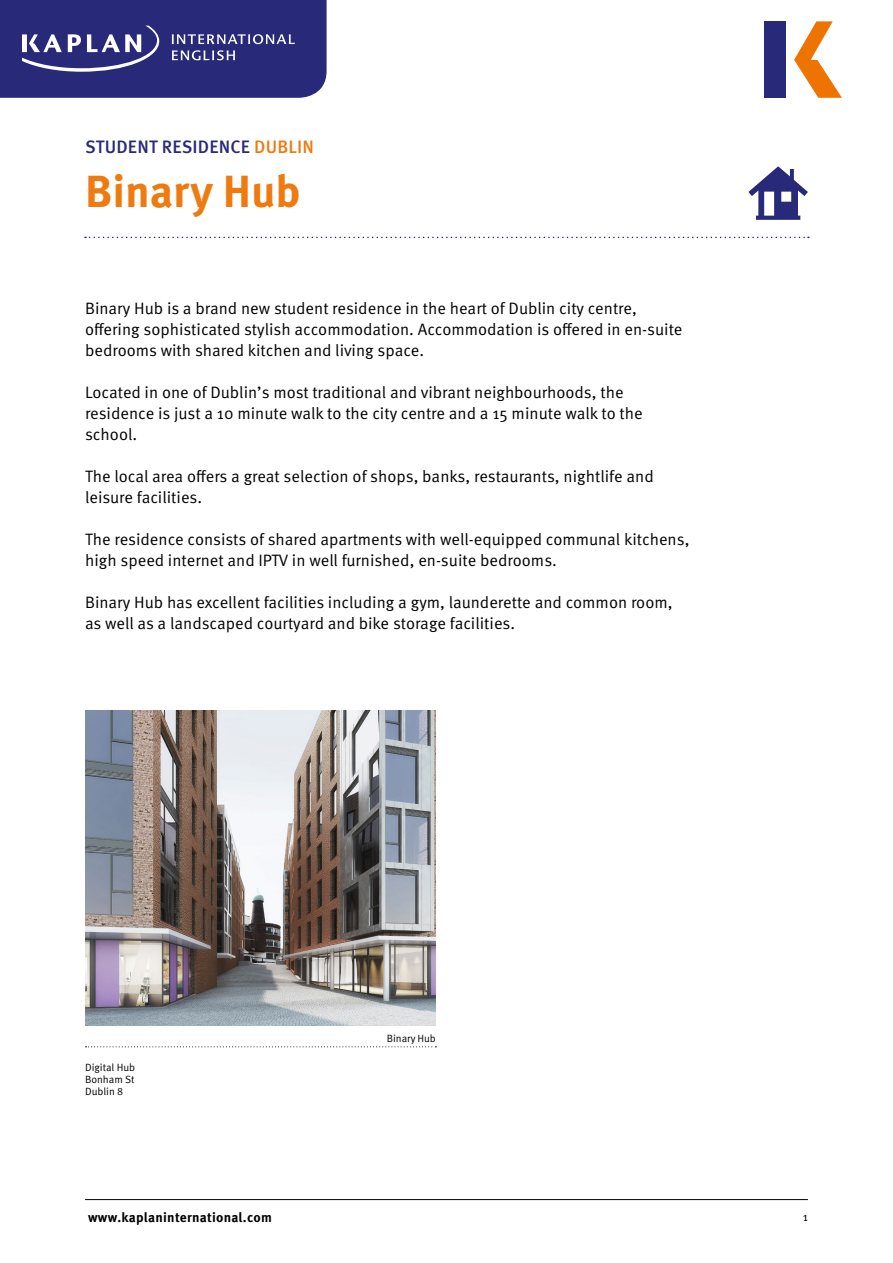
<style>
.page{position:relative;width:893px;height:1263px;background:#fff}
.page>*{position:absolute;margin:0;border:0;box-sizing:border-box;transform-origin:0 0}
.t1{font:700 45px "Meta Pro";color:#ef7b10}
.t2{font:500 18px "Meta Pro";letter-spacing:.01em;color:#292979}
.t3{font:16.5px/21px "Meta Pro Norm";color:#000}
.t4{font:700 13.5px "Meta Pro";letter-spacing:.02em;color:#000}
.t5{font:12px "Meta Pro Norm";color:#000}
.t6{font:10.5px/12px "Meta Pro Norm";color:#000;text-align:justify}
.s1{color:#ef7b10}
</style>
<div class="page">
<hr style="left:85px;top:1199px;width:723px;height:1px;background:#000">
<div style="left:764px;top:21px;width:21px;height:77px;background:#292979"></div>
<svg style="left:794px;top:21px;width:48px;height:77px"></svg>
<svg style="left:0;top:0;width:327px;height:98px;background:#373782"></svg>
<svg style="left:86px;top:1046px;width:350px;height:1px"></svg>
<img style="left:85px;top:710px;width:351px;height:316px">
<svg style="left:85px;top:237px;width:724px;height:1px"></svg>
<svg style="left:748px;top:166px;width:60px;height:54px"></svg>
<p class="t2" style="left:85px;top:132px;width:230px">STUDENT RESIDENCE <span class="s1">DUBLIN</span></p>
<h1 class="t1" style="left:85px;top:156px;width:217px">Binary Hub</h1>
<p class="t3" style="left:85px;top:296px;width:599px">Binary Hub is a brand new student residence in the heart of Dublin city centre, offering sophisticated stylish accommodation. Accommodation is offered in en-suite bedrooms with shared kitchen and living space.</p>
<p class="t3" style="left:85px;top:380px;width:559px">Located in one of Dublin’s most traditional and vibrant neighbourhoods, the residence is just a 10 minute walk to the city centre and a 15 minute walk to the school.</p>
<p class="t3" style="left:85px;top:464px;width:570px">The local area offers a great selection of shops, banks, restaurants, nightlife and leisure facilities.</p>
<p class="t3" style="left:85px;top:527px;width:606px">The residence consists of shared apartments with well-equipped communal kitchens, high speed internet and IPTV in well furnished, en-suite bedrooms.</p>
<p class="t3" style="left:85px;top:590px;width:589px">Binary Hub has excellent facilities including a gym, launderette and common room, as well as a landscaped courtyard and bike storage facilities.</p>
<p class="t6" style="left:85px;top:1061px;width:52px">Digital Hub Bonham St Dublin 8</p>
<p class="t6" style="left:387px;top:1032px;width:51px">Binary Hub</p>
<p class="t4" style="left:88px;top:1207px;width:185px">www.kaplaninternational.com</p>
<p class="t5" style="left:803px;top:1208px;width:7px">1</p>
</div>
